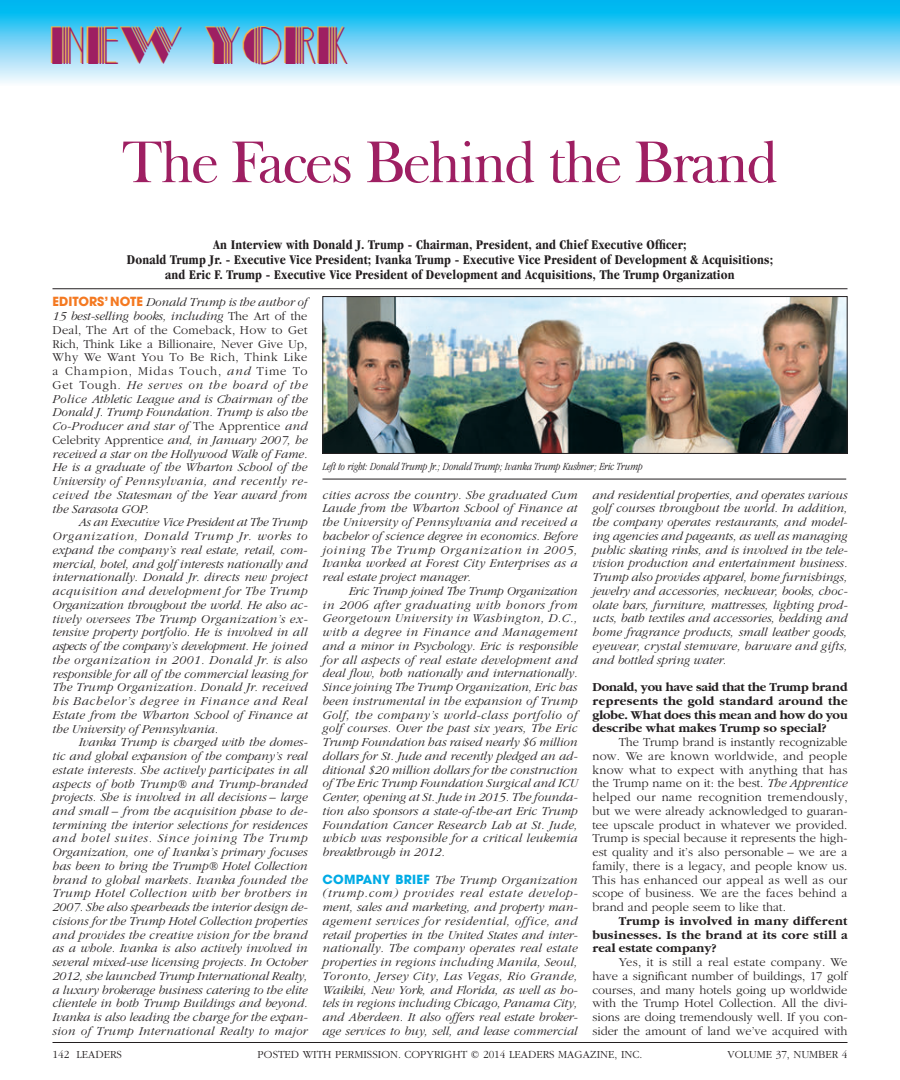
<style>
.page{position:relative;width:900px;height:1080px;background:#fff}
.page>*{position:absolute;margin:0;border:0;box-sizing:border-box;transform-origin:0 0}
.t1{font:60px "Frys Baskerville BT";letter-spacing:-.04em;color:#9e1f62}
.t2{font:45px "RM DEC Or";color:#9e1f62}
.t3{font:700 condensed 13.75px/15px "Garamond";letter-spacing:.01em;color:#231f20;text-align:center}
.t4{font:italic 300 12.5px/13.8px "Garamond";color:#231f20;text-align:justify}
.t5{font:300 12.5px/13.8px "Garamond";color:#231f20;text-align:justify}
.t6{font:700 12.5px/13.8px "Garamond";color:#231f20;text-align:justify}
.t7{font:300 11.25px "Garamond";color:#231f20}
.t8{font:italic 300 condensed 11.25px "Garamond";color:#231f20}
.s1{font-family:"Avant Garde";font-weight:700;font-style:normal;color:#f47921}
.s2{font-style:normal}
.s3{font-family:"Avant Garde";font-weight:700;font-style:normal;color:#00abe5}
.s4{font-style:italic}
</style>
<div class="page">
<svg style="left:0;top:0;width:900px;height:83px;background:#71d4f6"></svg>
<img style="left:324px;top:298px;width:522px;height:154px">
<div style="left:322px;top:296px;width:526px;height:158px;border:1px solid #231f20"></div>
<hr style="left:322px;top:479px;width:524px;height:1px;background:#231f20">
<hr style="left:52px;top:288px;width:796px;height:1px;background:#231f20">
<hr style="left:52px;top:1042px;width:796px;height:1px;background:#231f20">
<h2 class="t2" style="left:52px;top:9px;width:300px">NEW YORK</h2>
<h1 class="t1" style="left:121px;top:125px;width:659px">The Faces Behind the Brand</h1>
<p class="t3" style="left:127px;top:237px;width:648px">An Interview with Donald J. Trump - Chairman, President, and Chief Executive Officer;<br>Donald Trump Jr. - Executive Vice President; Ivanka Trump - Executive Vice President of Development &amp; Acquisitions; and Eric F. Trump - Executive Vice President of Development and Acquisitions, The Trump Organization</p>
<p class="t4" style="left:52px;top:296px;width:257px"><span class="s1">EDITORS’ NOTE</span> Donald Trump is the author of 15 best-selling books, including <span class="s2">The Art of the Deal, The Art of the Comeback, How to Get Rich, Think Like a Billionaire, Never Give Up, Why We Want You To Be Rich, Think Like a Champion, Midas Touch,</span> and <span class="s2">Time To Get Tough</span>. He serves on the board of the Police Athletic League and is Chairman of the Donald J. Trump Foundation. Trump is also the Co-Producer and star of <span class="s2">The Apprentice</span> and <span class="s2">Celebrity Apprentice</span> and, in January 2007, he received a star on the Hollywood Walk of Fame.<br>He is a graduate of the Wharton School of the University of Pennsylvania, and recently re&shy;ceived the Statesman of the Year award from the Sarasota GOP.</p>
<p class="t4" style="left:52px;top:516px;width:257px;text-indent:26px">As an Executive Vice President at The Trump Organization, Donald Trump Jr. works to expand the company’s real estate, retail, com&shy;mercial, hotel, and golf interests nationally and internationally. Donald Jr. directs new project acquisition and development for The Trump Organization throughout the world. He also ac&shy;tively oversees The Trump Organization’s ex&shy;tensive property portfolio. He is involved in all aspects of the company’s development. He joined the organization in 2001. Donald Jr. is also responsible for all of the commercial leasing for The Trump Organization. Donald Jr. received his Bachelor’s degree in Finance and Real Estate from the Wharton School of Finance at the University of Pennsylvania.</p>
<p class="t4" style="left:52px;top:736px;width:257px;text-indent:26px">Ivanka Trump is charged with the domes&shy;tic and global expansion of the company’s real estate interests. She actively participates in all aspects of both Trump® and Trump-branded projects. She is involved in all decisions – large and small – from the acquisition phase to de&shy;termining the interior selections for residences and hotel suites. Since joining The Trump Organization, one of Ivanka’s primary focuses has been to bring the Trump® Hotel Collection brand to global markets. Ivanka founded the Trump Hotel Collection with her brothers in 2007. She also spearheads the interior design de&shy;cisions for the Trump Hotel Collection properties and provides the creative vision for the brand as a whole. Ivanka is also actively involved in several mixed-use licensing projects. In October 2012, she launched Trump International Realty, a luxury brokerage business catering to the elite clientele in both Trump Buildings and beyond.<br>Ivanka is also leading the charge for the expan&shy;sion of Trump International Realty to major</p>
<p class="t8" style="left:323px;top:460px;width:322px">Left to right: Donald Trump Jr.; Donald Trump; Ivanka Trump Kushner; Eric Trump</p>
<p class="t4" style="left:322px;top:488px;width:257px">cities across the country. She graduated Cum Laude from the Wharton School of Finance at the University of Pennsylvania and received a bachelor of science degree in economics. Before joining The Trump Organization in 2005, Ivanka worked at Forest City Enterprises as a real estate project manager.</p>
<p class="t4" style="left:322px;top:584px;width:258px;text-align:left;text-indent:26px">Eric Trump joined The Trump Organization in 2006 after graduating with honors from Georgetown University in Washington, D.C., with a degree in Finance and Management and a minor in Psychology. Eric is responsible for all aspects of real estate development and deal flow, both nationally and internationally.<br>Since joining The Trump Organization, Eric has been instrumental in the expansion of Trump Golf, the company’s world-class portfolio of golf courses. Over the past six years, The Eric Trump Foundation has raised nearly $6 million dollars for St. Jude and recently pledged an ad&shy;ditional $20 million dollars for the construction of The Eric Trump Foundation Surgical and ICU Center, opening at St. Jude in 2015. The founda&shy;tion also sponsors a state-of-the-art Eric Trump Foundation Cancer Research Lab at St. Jude, which was responsible for a critical leukemia breakthrough in 2012.</p>
<p class="t4" style="left:322px;top:873px;width:257px"><span class="s3">COMPANY BRIEF</span> The Trump Organization (trump.com) provides real estate develop&shy;ment, sales and marketing, and property man&shy;agement services for residential, office, and retail properties in the United States and inter&shy;nationally. The company operates real estate properties in regions including Manila, Seoul, Toronto, Jersey City, Las Vegas, Rio Grande, Waikiki, New York, and Florida, as well as ho&shy;tels in regions including Chicago, Panama City, and Aberdeen. It also offers real estate broker&shy;age services to buy, sell, and lease commercial</p>
<p class="t4" style="left:592px;top:488px;width:257px">and residential properties, and operates various golf courses throughout the world. In addition, the company operates restaurants, and model&shy;ing agencies and pageants, as well as managing public skating rinks, and is involved in the tele&shy;vision production and entertainment business.<br>Trump also provides apparel, home furnishings, jewelry and accessories, neckwear, books, choc&shy;olate bars, furniture, mattresses, lighting prod&shy;ucts, bath textiles and accessories, bedding and home fragrance products, small leather goods, eyewear, crystal stemware, barware and gifts, and bottled spring water.</p>
<p class="t6" style="left:592px;top:681px;width:257px">Donald, you have said that the Trump brand represents the gold standard around the globe. What does this mean and how do you describe what makes Trump so special?</p>
<p class="t5" style="left:592px;top:736px;width:257px;text-indent:26px">The Trump brand is instantly recognizable now. We are known worldwide, and people know what to expect with anything that has the Trump name on it: the best. <span class="s4">The Apprentice </span>helped our name recognition tremendously, but we were already acknowledged to guaran&shy;tee upscale product in whatever we provided.<br>Trump is special because it represents the high&shy;est quality and it’s also personable – we are a family, there is a legacy, and people know us.<br>This has enhanced our appeal as well as our scope of business. We are the faces behind a brand and people seem to like that.</p>
<p class="t6" style="left:592px;top:914px;width:257px;text-indent:26px">Trump is involved in many different businesses. Is the brand at its core still a real estate company?</p>
<p class="t5" style="left:592px;top:956px;width:257px;text-indent:26px">Yes, it is still a real estate company. We have a significant number of buildings, 17 golf courses, and many hotels going up worldwide with the Trump Hotel Collection. All the divi&shy;sions are doing tremendously well. If you con&shy;sider the amount of land we’ve acquired with</p>
<p class="t7" style="left:52px;top:1048px;width:71px">142 LEADERS</p>
<p class="t7" style="left:258px;top:1048px;width:386px">POSTED WITH PERMISSION. COPYRIGHT © 2014 LEADERS MAGAZINE, INC.</p>
<p class="t7" style="left:728px;top:1048px;width:121px">VOLUME 37, NUMBER 4</p>
</div>
